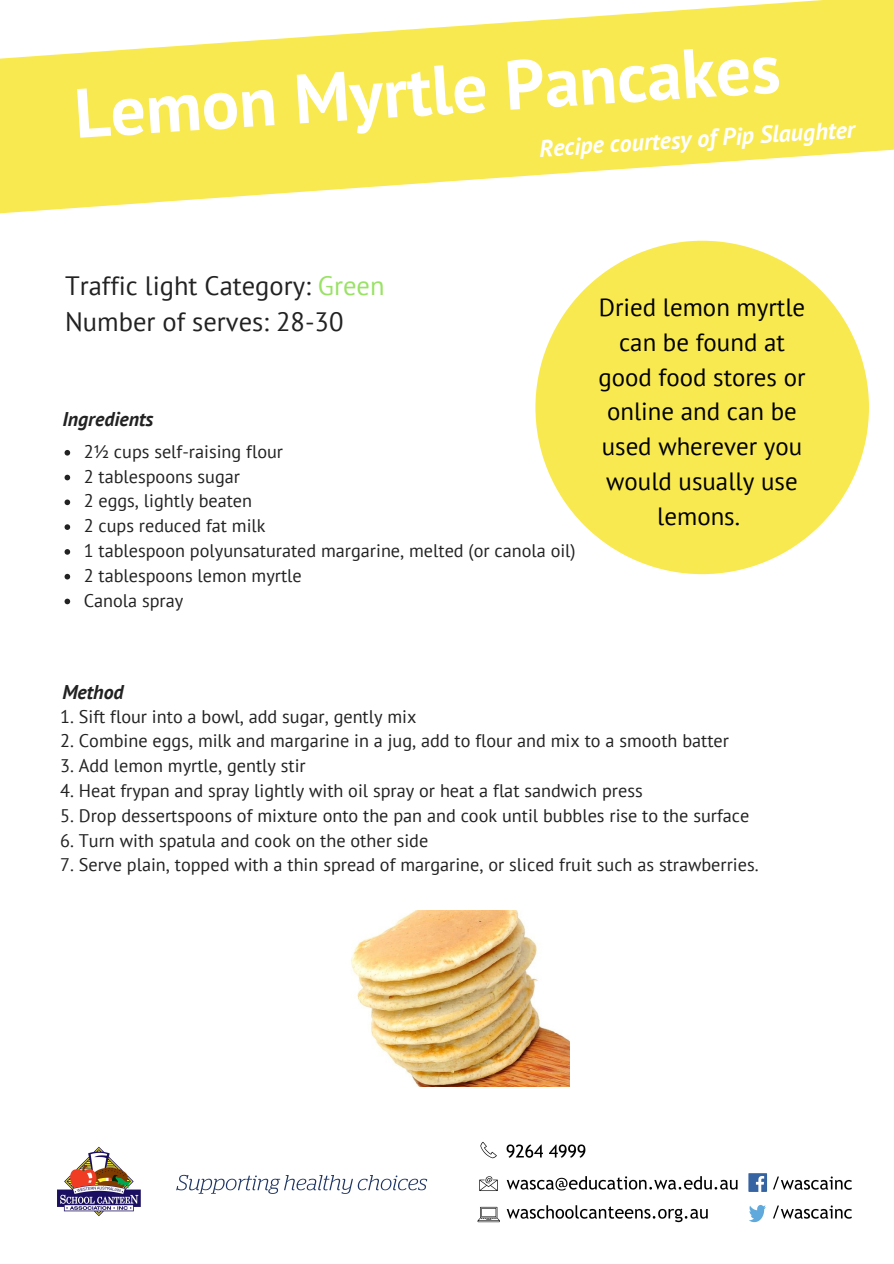
<style>
.page{position:relative;width:894px;height:1264px;background:#fff}
.page>*{position:absolute;margin:0;border:0;box-sizing:border-box;transform-origin:0 0}
.t1{font:700 69.6px "PT Sans";color:#fff}
.t2{font:26.55px/36px "PT Sans";color:#222}
.t3{font:24.9px/34.7px "PT Sans";color:#000;text-align:center}
.t4{font:italic 700 24px "PT Sans";color:#fff}
.t5{font:italic 700 19.8px "PT Sans";color:#222}
.t6{font:18.15px/24.8px "PT Sans";color:#222}
.s1{color:#99e265}
</style>
<div class="page">
<svg style="left:0;top:0;width:893px;height:214px;fill:#f9e950"></svg>
<svg style="left:64px;top:450px;width:6px;height:5px"></svg>
<svg style="left:64px;top:474px;width:6px;height:6px"></svg>
<svg style="left:64px;top:499px;width:6px;height:6px"></svg>
<svg style="left:64px;top:524px;width:6px;height:6px"></svg>
<svg style="left:64px;top:549px;width:6px;height:5px"></svg>
<svg style="left:64px;top:574px;width:6px;height:5px"></svg>
<svg style="left:64px;top:598px;width:6px;height:6px"></svg>
<img style="left:351px;top:910px;width:218px;height:176px">
<img style="left:477px;top:1142px;width:375px;height:81px">
<img style="left:57px;top:1146px;width:371px;height:71px">
<svg style="left:535px;top:241px;width:333px;height:333px;fill:#f9e950"></svg>
<h1 class="t1" style="left:71px;top:69px;width:708px;rotate:-4deg">Lemon Myrtle Pancakes</h1>
<h3 class="t4" style="left:538px;top:134px;width:318px;rotate:-4deg">Recipe courtesy of Pip Slaughter</h3>
<h2 class="t2" style="left:65px;top:267px;width:321px">Traffic light Category: <span class="s1">Green<br></span>Number of serves: 28-30</h2>
<p class="t5" style="left:62px;top:405px;width:92px">Ingredients</p>
<p class="t6" style="left:84px;top:439px;width:493px">2½ cups self-raising flour<br>2 tablespoons sugar<br>2 eggs, lightly beaten<br>2 cups reduced fat milk<br>1 tablespoon polyunsaturated margarine, melted (or canola oil)<br>2 tablespoons lemon myrtle<br>Canola spray</p>
<h3 class="t3" style="left:598px;top:290px;width:208px">Dried lemon myrtle can be found at good food stores or online and can be used wherever you would usually use lemons.</h3>
<p class="t5" style="left:62px;top:679px;width:63px">Method</p>
<p class="t6" style="left:60px;top:703px;width:358px">1. Sift flour into a bowl, add sugar, gently mix</p>
<p class="t6" style="left:60px;top:728px;width:670px">2. Combine eggs, milk and margarine in a jug, add to flour and mix to a smooth batter</p>
<p class="t6" style="left:60px;top:753px;width:247px">3. Add lemon myrtle, gently stir</p>
<p class="t6" style="left:60px;top:777px;width:584px">4. Heat frypan and spray lightly with oil spray or heat a flat sandwich press</p>
<p class="t6" style="left:60px;top:802px;width:690px">5. Drop dessertspoons of mixture onto the pan and cook until bubbles rise to the surface</p>
<p class="t6" style="left:60px;top:827px;width:369px">6. Turn with spatula and cook on the other side</p>
<p class="t6" style="left:60px;top:852px;width:699px">7. Serve plain, topped with a thin spread of margarine, or sliced fruit such as strawberries.</p>
</div>
